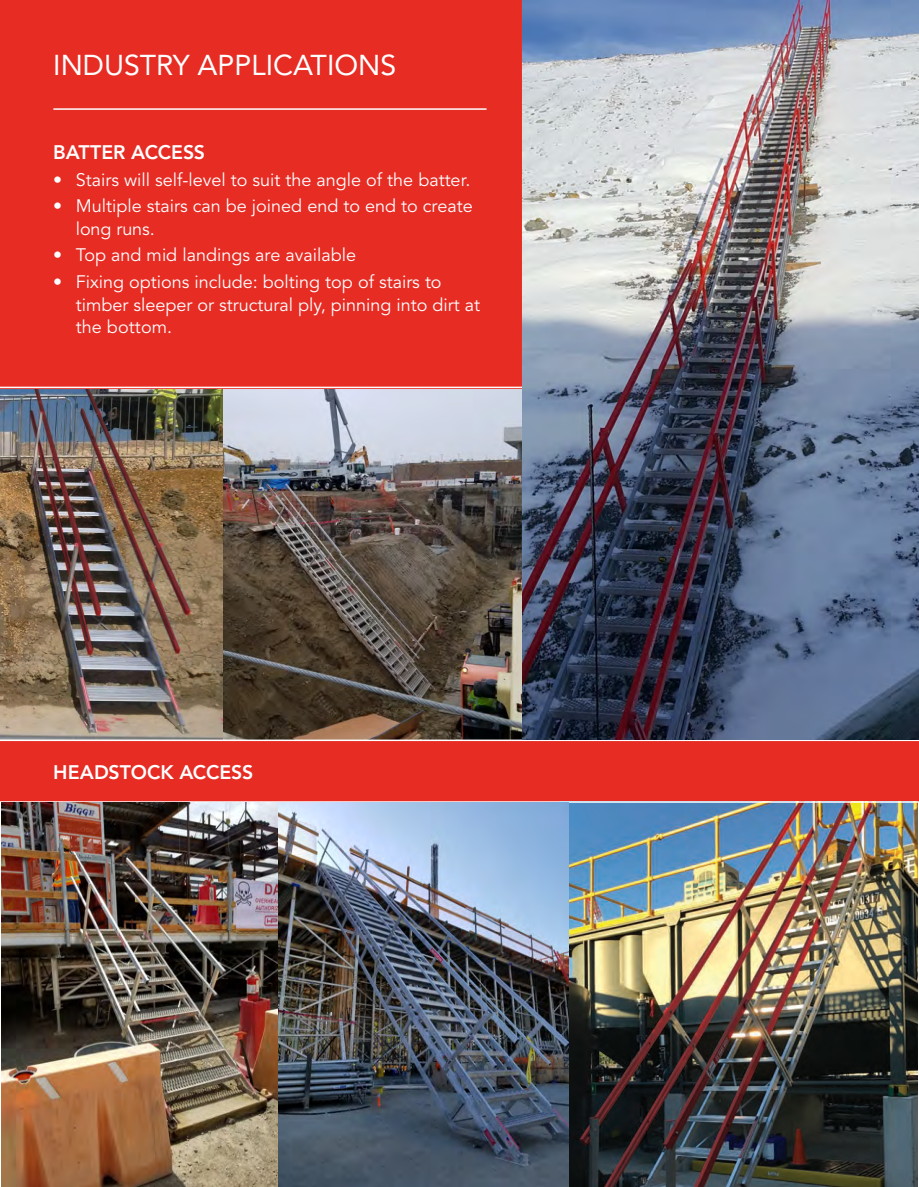
<style>
.page{position:relative;width:919px;height:1187px;background:#fff}
.page>*{position:absolute;margin:0;border:0;box-sizing:border-box;transform-origin:0 0}
.t1{font:28.5px "Avenir LT Std";color:#fff}
.t2{font:800 19.5px "Avenir";color:#fff}
.t3{font:18px/22.5px "Avenir LT Std";color:#fff}
</style>
<div class="page">
<img style="left:222px;top:388px;width:300px;height:351px">
<img style="left:0;top:388px;width:222px;height:351px">
<div style="left:0;top:740px;width:918px;height:62px;background:#e72c24"></div>
<div style="left:0;top:0;width:522px;height:388px;background:#e72c24"></div>
<hr style="left:53px;top:108px;width:433px;height:2px;background:#fff">
<img style="left:569px;top:802px;width:347px;height:384px">
<hr style="left:0;top:386px;width:522px;height:2px;background:#fff">
<hr style="left:0;top:739px;width:918px;height:2px;background:#fff">
<hr style="left:0;top:801px;width:918px;height:1px;background:#fff">
<img style="left:522px;top:0;width:396px;height:739px">
<img style="left:2px;top:802px;width:276px;height:384px">
<img style="left:278px;top:802px;width:291px;height:384px">
<h1 class="t1" style="left:53px;top:48px;width:163px">IN DUSTRY APPL</h1>
<h1 class="t1" style="left:266px;top:48px;width:26px">ICAT</h1>
<h1 class="t1" style="left:327px;top:48px;width:71px">IONS</h1>
<p class="t2" style="left:53px;top:140px;width:141px">BATTER ACCESS</p>
<p class="t3" style="left:53px;top:168px;width:418px">• Stairs will self-level to suit the angle of the batter.</p>
<p class="t3" style="left:76px;top:195px;width:398px;text-indent:-22px">• Multiple stairs can be joined end to end to create long runs.</p>
<p class="t3" style="left:53px;top:244px;width:304px">• Top and mid landings are available</p>
<p class="t3" style="left:76px;top:271px;width:406px;text-indent:-22px">• Fixing options include: bolting top of stairs to timber sleeper or structural ply, pinning into dirt at the bottom.</p>
<p class="t2" style="left:53px;top:761px;width:141px">HEADSTOCK ACC</p>
<p class="t2" style="left:219px;top:761px;width:24px">ESS</p>
</div>
